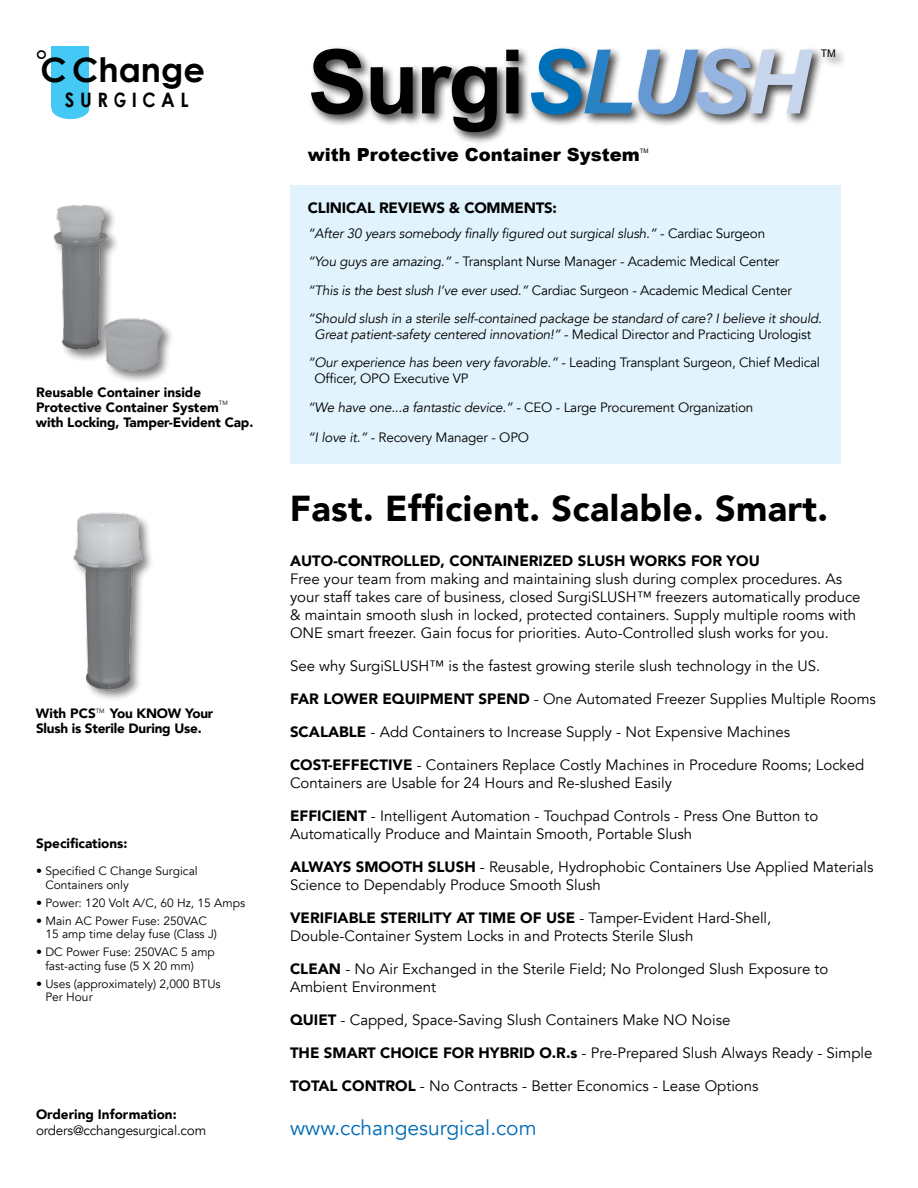
<style>
.page{position:relative;width:918px;height:1188px;background:#fff}
.page>*{position:absolute;margin:0;border:0;box-sizing:border-box;transform-origin:0 0}
.t1{font:700 88.95px "Arial";letter-spacing:-.03em;color:#000}
.t2{font:900 36px "Avenir";letter-spacing:.01em;color:#000}
.t3{font:700 33.75px "Century Gothic";color:#000}
.t4{font:21px "Avenir";color:#006ab6}
.t5{font:700 19.95px "Century Gothic";color:#000;scale:.93 1}
.t6{font:900 18px "Arial";color:#000}
.t7{font:15px/18px "Avenir";color:#000}
.t8{font:900 15px "Avenir";color:#000}
.t9{font:13.5px/28.2px "Avenir";letter-spacing:-.015em;color:#000;text-align:center}
.t10{font:italic 13.5px/28.2px "Avenir";letter-spacing:-.015em;color:#000}
.t11{font:900 13.5px/15px "Avenir";color:#000}
.t12{font:12px/13.5px "Avenir";color:#000}
.t13{font:10.5px "Arial";color:#000}
.t14{font:6.15px "Arial";color:#000}
.t15{font:6.15px "Avenir";color:#000}
.s1{font-style:italic;color:#006fba}
.s2{font-style:italic;color:#2882c4}
.s3{font-style:italic;color:#6698d1}
.s4{font-style:italic;color:#95b4df}
.s5{font-style:italic;color:#c7d5ed}
.s6{font-style:normal}
.s7{font-style:italic}
.s8{font-weight:900}
</style>
<div class="page">
<div style="left:308px;top:45px;width:540px;height:100px;background:#000;opacity:.75"></div>
<div style="left:52px;top:203px;width:123px;height:181px;background:#000;opacity:.5"></div>
<img style="left:52px;top:203px;width:120px;height:170px">
<div style="left:71px;top:511px;width:85px;height:191px;background:#000;opacity:.5"></div>
<img style="left:71px;top:511px;width:85px;height:180px">
<div style="left:290px;top:185px;width:551px;height:279px;background:#e1f4fd"></div>
<div style="left:52px;top:99px;width:37px;height:20px;background:#44c8f5;border-radius:50%"></div>
<div style="left:52px;top:47px;width:37px;height:61px;background:#44c8f5"></div>
<h3 class="t3" style="left:36px;top:49px;width:170px"><sup>°</sup>C CHANGE</h3>
<h3 class="t5" style="left:65px;top:88px;width:135px">S U R G I C A L</h3>
<p class="t11" style="left:36px;top:384px;width:184px">Reusable Container inside<br>Protective Container System</p>
<p class="t15" style="left:219px;top:399px;width:10px">TM</p>
<p class="t11" style="left:36px;top:414px;width:219px">with Locking, Tamper-Evident Cap.</p>
<p class="t11" style="left:36px;top:706px;width:123px">With PCS<sup>TM</sup> You Know</p>
<p class="t11" style="left:36px;top:706px;width:179px;text-indent:149px">Your<br>Slush is Sterile During Use.</p>
<p class="t11" style="left:36px;top:836px;width:93px">Specifications:</p>
<p class="t12" style="left:45px;top:864px;width:154px;text-indent:-9px">• Specified C Change Surgical<br>Containers only</p>
<p class="t12" style="left:36px;top:896px;width:211px">• Power: 120 Volt A/C, 60 Hz, 15 Amps</p>
<p class="t12" style="left:45px;top:914px;width:173px;text-indent:-9px">• Main AC Power Fuse: 250VAC<br>15 amp time delay fuse (Class J)</p>
<p class="t12" style="left:45px;top:945px;width:171px;text-indent:-9px">• DC Power Fuse: 250VAC 5 amp fast-acting fuse (5 X 20 mm)</p>
<p class="t12" style="left:45px;top:977px;width:177px;text-indent:-9px">• Uses (approximately) 2,000 BTUs<br>Per Hour</p>
<p class="t11" style="left:36px;top:1107px;width:142px">Ordering Information:</p>
<p class="t9" style="left:36px;top:1117px;width:172px">orders@cchangesurgical.com</p>
<h1 class="t1" style="left:308px;top:23px;width:503px">Surgi<span class="s1">S</span><span class="s2">l</span><span class="s3">u</span><span class="s4">s</span><span class="s5">h</span></h1>
<p class="t13" style="left:821px;top:47px;width:17px">TM</p>
<p class="t6" style="left:308px;top:142px;width:333px">with Protective Container System</p>
<p class="t14" style="left:640px;top:147px;width:10px">TM</p>
<p class="t8" style="left:308px;top:195px;width:251px">CLINICAL REVIEWS &amp; COMMENTS:</p>
<p class="t10" style="left:308px;top:220px;width:516px">“After 30 years somebody finally figured out surgical slush.” <span class="s6">- Cardiac Surgeon<br></span>“You guys are amazing.” <span class="s6">- Transplant Nurse Manager - Academic Medical Center<br></span>“This is the best slush I’ve ever used.” <span class="s6">Cardiac Surgeon - Academic Medical Center </span>“Should slush in a sterile self-contained package be standard of care? I believe it should.</p>
<p class="t9" style="left:308px;top:321px;width:514px"><span class="s7">Great patient-safety centered innovation!”</span> - Medical Director and Practicing Urologist <span class="s7">“Our experience has been very favorable.”</span> - Leading Transplant Surgeon, Chief Medical</p>
<p class="t9" style="left:308px;top:365px;width:447px;text-align:left;text-indent:7px">Officer, OPO Executive VP<br><span class="s7">“We have one...a fantastic device.”</span> - CEO - Large Procurement Organization</p>
<p class="t9" style="left:308px;top:423px;width:223px"><span class="s7">“I love it.”</span> - Recovery Manager - OPO</p>
<h2 class="t2" style="left:290px;top:477px;width:540px">Fast. Efficient. Scalable. Smart.</h2>
<p class="t8" style="left:290px;top:548px;width:471px">AUTO-CONTROLLED, CONTAINERIZED SLUSH WORKS FOR YOU</p>
<p class="t7" style="left:290px;top:570px;width:572px">Free your team from making and maintaining slush during complex procedures. As your staff takes care of business, closed SurgiSLUSH™ freezers automatically produce &amp; maintain smooth slush in locked, protected containers. Supply multiple rooms with ONE smart freezer. Gain focus for priorities. Auto-Controlled slush works for you.</p>
<p class="t7" style="left:290px;top:657px;width:532px">See why SurgiSLUSH™ is the fastest growing sterile slush technology in the US.</p>
<p class="t7" style="left:290px;top:690px;width:587px"><span class="s8">FAR LOWER EQUIPMENT SPEND</span> - One Automated Freezer Supplies Multiple Rooms</p>
<p class="t7" style="left:290px;top:723px;width:502px"><span class="s8">SCALABLE</span> - Add Containers to Increase Supply - Not Expensive Machines</p>
<p class="t7" style="left:290px;top:756px;width:576px"><span class="s8">COST-EFFECTIVE</span> - Containers Replace Costly Machines in Procedure Rooms; Locked<br>Containers are Usable for 24 Hours and Re-slushed Easily</p>
<p class="t7" style="left:290px;top:807px;width:530px"><span class="s8">EFFICIENT</span> - Intelligent Automation - Touchpad Controls - Press One Button to<br>Automatically Produce and Maintain Smooth, Portable Slush</p>
<p class="t7" style="left:290px;top:858px;width:585px"><span class="s8">ALWAYS SMOOTH SLUSH</span> - Reusable, Hydrophobic Containers Use Applied Materials<br>Science to Dependably Produce Smooth Slush</p>
<p class="t7" style="left:290px;top:909px;width:483px"><span class="s8">VERIFIABLE STERILITY AT TIME OF USE</span> - Tamper-Evident Hard-Shell,<br>Double-Container System Locks in and Protects Sterile Slush</p>
<p class="t7" style="left:290px;top:960px;width:540px"><span class="s8">CLEAN</span> - No Air Exchanged in the Sterile Field; No Prolonged Slush Exposure to<br>Ambient Environment</p>
<p class="t7" style="left:290px;top:1011px;width:442px"><span class="s8">QUIET</span> - Capped, Space-Saving Slush Containers Make NO Noise</p>
<p class="t7" style="left:290px;top:1044px;width:584px"><span class="s8">THE SMART CHOICE FOR HYBRID O.R.s</span> - Pre-Prepared Slush Always Ready - Simple</p>
<p class="t7" style="left:290px;top:1077px;width:470px"><span class="s8">TOTAL CONTROL</span> - No Contracts - Better Economics - Lease Options</p>
<h3 class="t4" style="left:290px;top:1115px;width:248px">www.cchangesurgical.com</h3>
</div>
